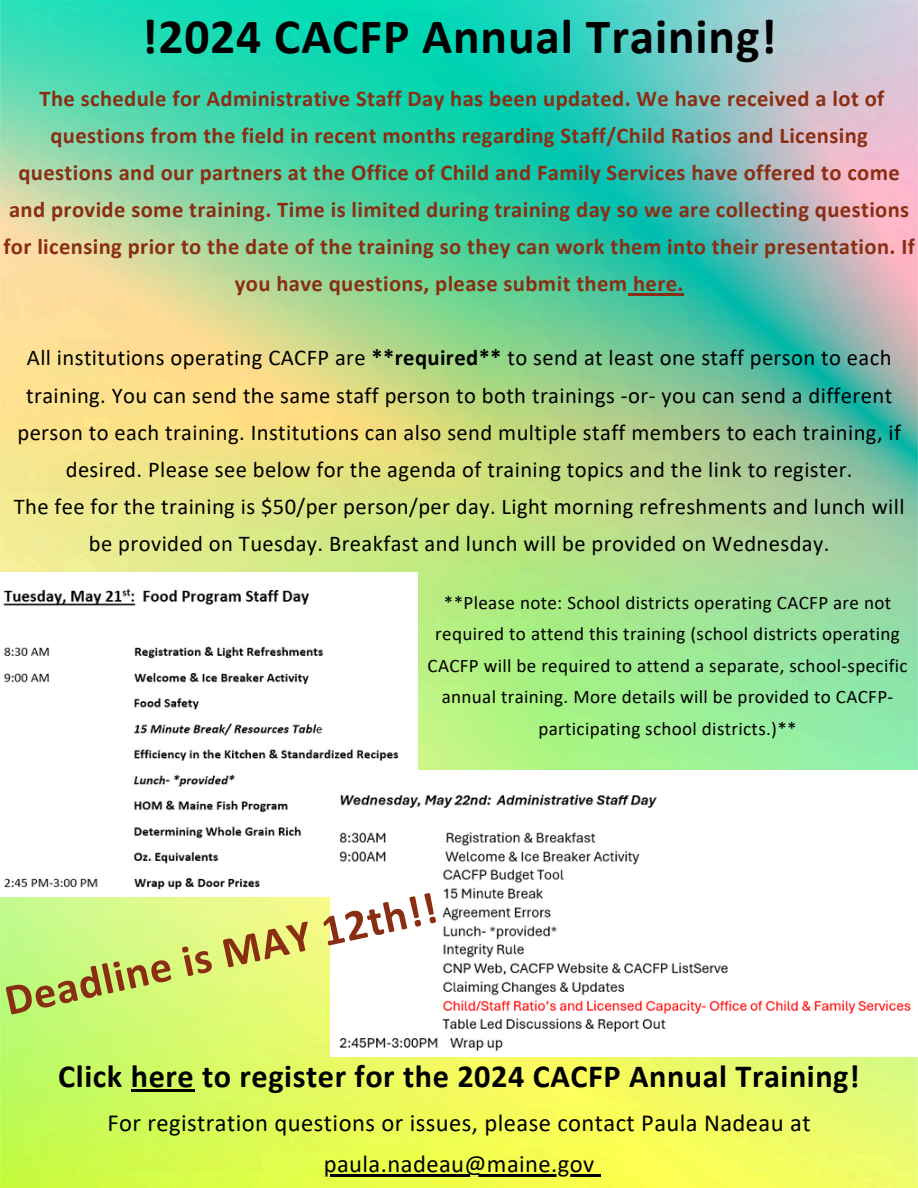
<style>
.page{position:relative;width:918px;height:1188px;background:#fff}
.page>*{position:absolute;margin:0;border:0;box-sizing:border-box;transform-origin:0 0}
.t1{font:700 49.65px "Calibri";letter-spacing:.02em;color:#000}
.t2{font:700 44.4px "Calibri";color:#8a2e13}
.t3{font:700 32.25px "Calibri";letter-spacing:.02em;color:#000}
.t4{font:24.6px "Calibri";letter-spacing:.015em;color:#000}
.t5{font:22.65px/37.2px "Calibri";letter-spacing:.015em;color:#000;text-align:center}
.t6{font:700 22.65px/37.2px "Calibri";letter-spacing:.02em;color:#8a2e13;text-align:center}
.t7{font:19.05px/31.5px "Calibri";letter-spacing:.015em;color:#000;text-align:center}
.s1{font-weight:700}
</style>
<div class="page">
<img style="left:0;top:0;width:918px;height:1188px">
<img style="left:0;top:573px;width:417px;height:324px">
<img style="left:330px;top:771px;width:588px;height:285px">
<hr style="left:628px;top:293px;width:50px;height:3px;background:#8a2e13">
<svg style="left:678px;top:293px;width:6px;height:3px"></svg>
<hr style="left:131px;top:1090px;width:63px;height:2px;background:#000">
<hr style="left:324px;top:1174px;width:271px;height:2px;background:#000">
<svg style="left:595px;top:1174px;width:6px;height:2px"></svg>
<p class="t1" style="left:141px;top:15px;width:637px">!2024 CACFP Annual Training!</p>
<p class="t6" style="left:3px;top:81px;width:913px">The schedule for Administrative Staff Day has been updated. We have received a lot of questions from the field in recent months regarding Staff/Child Ratios and Licensing questions and our partners at the Office of Child and Family Services have offered to come and provide some training. Time is limited during training day so we are collecting questions for licensing prior to the date of the training so they can work them into their presentation. If you have questions, please submit them here.</p>
<p class="t5" style="left:14px;top:341px;width:892px">All institutions operating CACFP are <span class="s1">**required**</span> to send at least one staff person to each training. You can send the same staff person to both trainings -or- you can send a different person to each training. Institutions can also send multiple staff members to each training, if desired. Please see below for the agenda of training topics and the link to register.<br>The fee for the training is $50/per person/per day. Light morning refreshments and lunch will be provided on Tuesday. Breakfast and lunch will be provided on Wednesday.</p>
<h3 class="t7" style="left:428px;top:588px;width:482px">**Please note: School districts operating CACFP are not required to attend this training (school districts operating CACFP will be required to attend a separate, school-specific annual training. More details will be provided to CACFP&shy;participating school districts.)**</h3>
<h2 class="t2" style="left:1px;top:982px;width:443px;rotate:-12deg">Deadline is MAY 12th!!</h2>
<p class="t3" style="left:58px;top:1063px;width:803px">Click here to register for the 2024 CACFP Annual Training!</p>
<p class="t4" style="left:108px;top:1113px;width:705px">For registration questions or issues, please contact Paula Nadeau at</p>
<h1 class="t4" style="left:324px;top:1153px;width:272px">paula.nadeau@maine.gov</h1>
</div>
